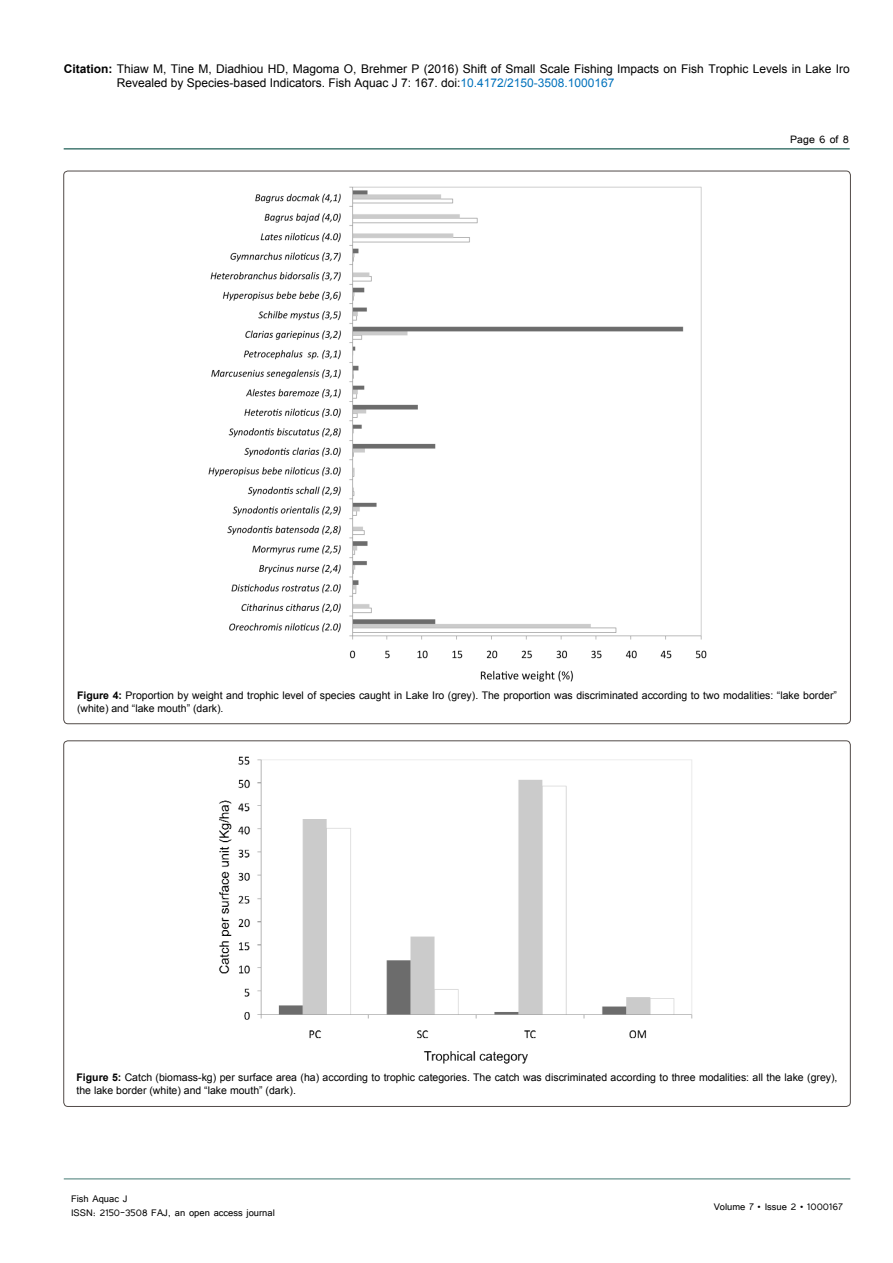
<style>
.page{position:relative;width:893px;height:1263px;background:#fff}
.page>*{position:absolute;margin:0;border:0;box-sizing:border-box;transform-origin:0 0}
.t1{font:13.5px "Tunga";color:#000}
.t2{font:12px/14.4px "Arial";color:#000}
.t3{font:12px/14.4px "Tunga";color:#000}
.t4{font:10.5px/12.6px "Arial";color:#000}
.s1{font-weight:700}
.s2{color:#0072bc}
</style>
<div class="page">
<hr style="left:64px;top:148px;width:786px;height:2px;background:#457a73">
<hr style="left:64px;top:1179px;width:786px;height:1px;background:#457a73">
<img style="left:208px;top:186px;width:499px;height:496px">
<img style="left:219px;top:756px;width:474px;height:308px">
<p class="t2" style="left:117px;top:61px;width:734px;text-indent:-53px"><span class="s1">Citation:</span> Thiaw M, Tine M, Diadhiou HD, Magoma O, Brehmer P (2016) Shift of Small Scale Fishing Impacts on Fish Trophic Levels in Lake Iro<br>Revealed by Species-based Indicators. Fish Aquac J 7: 167. doi:<span class="s2">10.4172/2150-3508.1000167</span></p>
<p class="t1" style="left:790px;top:131px;width:60px">Page 6 of 8</p>
<p class="t4" style="left:77px;top:689px;width:762px"><span class="s1">Figure 4:</span> Proportion by weight and trophic level of species caught in Lake Iro (grey). The proportion was discriminated according to two modalities: “lake border” (white) and “lake mouth” (dark).</p>
<p class="t4" style="left:76px;top:1071px;width:762px"><span class="s1">Figure 5:</span> Catch (biomass-kg) per surface area (ha) according to trophic categories. The catch was discriminated according to three modalities: all the lake (grey), the lake border (white) and “lake mouth” (dark).</p>
<p class="t3" style="left:71px;top:1190px;width:205px">Fish Aquac J<br>ISSN: 2150-3508 FAJ, an open access journal</p>
<p class="t3" style="left:714px;top:1199px;width:131px">Volume 7 • Issue 2 • 1000167</p>
</div>
